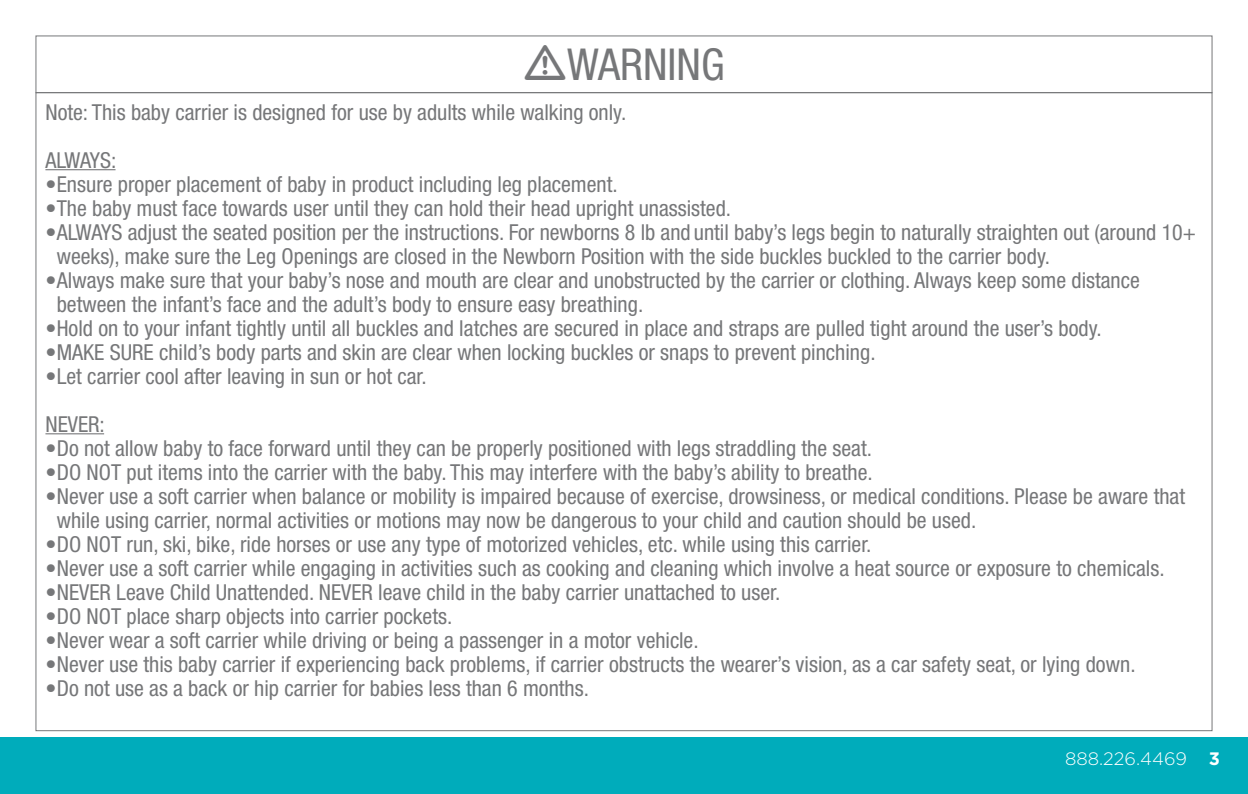
<style>
.page{position:relative;width:1248px;height:794px;background:#fff}
.page>*{position:absolute;margin:0;border:0;box-sizing:border-box;transform-origin:0 0}
.t1{font:condensed 44px "Helvetica Neue";color:#767779}
.t2{font:condensed 22px/24px "Helvetica Neue";color:#767779}
.t3{font:300 18px "Gotham";color:#fff}
.s1{font-weight:700}
</style>
<div class="page">
<div style="left:0;top:737px;width:1247px;height:57px;background:#00acbb"></div>
<hr style="left:45px;top:169px;width:70px;height:1px;background:#767779">
<hr style="left:45px;top:433px;width:59px;height:1px;background:#767779">
<h1 class="t1" style="left:567px;top:39px;width:159px">WARNING</h1>
<p class="t2" style="left:45px;top:88px;width:582px;line-height:48px">Note: This baby carrier is designed for use by adults while walking only.<br>ALWAYS:</p>
<p class="t2" style="left:45px;top:172px;width:573px">•Ensure proper placement of baby in product including leg placement.</p>
<p class="t2" style="left:45px;top:196px;width:687px">•The baby must face towards user until they can hold their head upright unassisted.</p>
<p class="t2" style="left:57px;top:220px;width:1140px;text-indent:-11px">•ALWAYS adjust the seated position per the instructions. For newborns 8 lb and until baby’s legs begin to naturally straighten out (around 10+ weeks), make sure the Leg Openings are closed in the Newborn Position with the side buckles buckled to the carrier body.</p>
<p class="t2" style="left:57px;top:268px;width:1084px;text-indent:-11px">•Always make sure that your baby’s nose and mouth are clear and unobstructed by the carrier or clothing. Always keep some distance between the infant’s face and the adult’s body to ensure easy breathing.</p>
<p class="t2" style="left:45px;top:316px;width:1057px">•Hold on to your infant tightly until all buckles and latches are secured in place and straps are pulled tight around the user’s body.</p>
<p class="t2" style="left:45px;top:340px;width:831px">•MAKE SURE child’s body parts and skin are clear when locking buckles or snaps to prevent pinching.</p>
<p class="t2" style="left:45px;top:352px;width:383px;line-height:48px">•Let carrier cool after leaving in sun or hot car.<br>NEVER:</p>
<p class="t2" style="left:45px;top:436px;width:828px">•Do not allow baby to face forward until they can be properly positioned with legs straddling the seat.</p>
<p class="t2" style="left:45px;top:460px;width:828px">•DO NOT put items into the carrier with the baby. This may interfere with the baby’s ability to breathe.</p>
<p class="t2" style="left:57px;top:484px;width:1129px;text-indent:-11px">•Never use a soft carrier when balance or mobility is impaired because of exercise, drowsiness, or medical conditions. Please be aware that while using carrier, normal activities or motions may now be dangerous to your child and caution should be used.</p>
<p class="t2" style="left:45px;top:532px;width:827px">•DO NOT run, ski, bike, ride horses or use any type of motorized vehicles, etc. while using this carrier.</p>
<p class="t2" style="left:45px;top:556px;width:1120px">•Never use a soft carrier while engaging in activities such as cooking and cleaning which involve a heat source or exposure to chemicals.</p>
<p class="t2" style="left:45px;top:580px;width:736px">•NEVER Leave Child Unattended. NEVER leave child in the baby carrier unattached to user.</p>
<p class="t2" style="left:45px;top:604px;width:408px">•DO NOT place sharp objects into carrier pockets.</p>
<p class="t2" style="left:45px;top:628px;width:654px">•Never wear a soft carrier while driving or being a passenger in a motor vehicle.</p>
<p class="t2" style="left:45px;top:652px;width:1091px">•Never use this baby carrier if experiencing back problems, if carrier obstructs the wearer’s vision, as a car safety seat, or lying down.</p>
<p class="t2" style="left:45px;top:676px;width:545px">•Do not use as a back or hip carrier for babies less than 6 months.</p>
<p class="t3" style="left:1064px;top:747px;width:156px">888.226.4469 <span class="s1">3</span></p>
</div>
